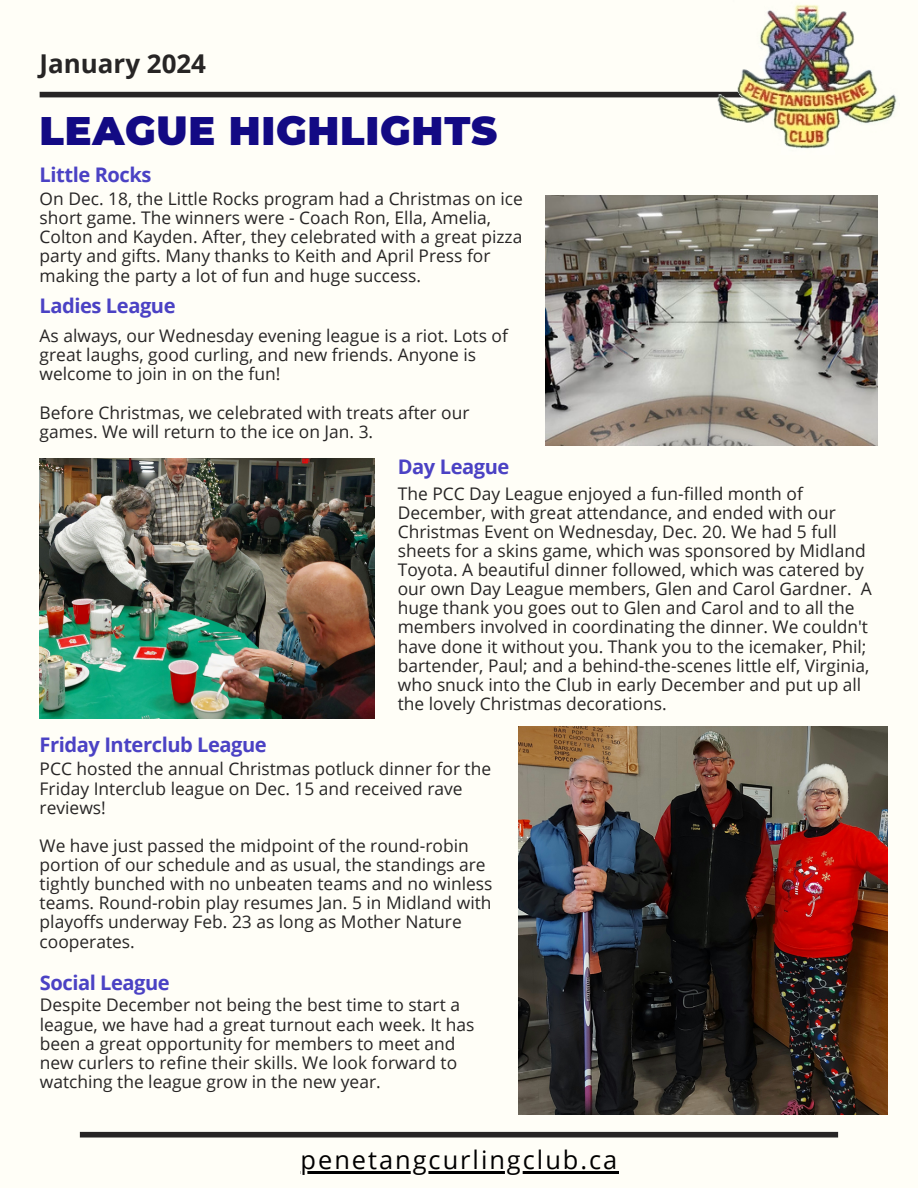
<style>
.page{position:relative;width:918px;height:1188px;background:#fffef7}
.page>*{position:absolute;margin:0;border:0;box-sizing:border-box;transform-origin:0 0}
.t1{font:900 39.75px "Montserrat";letter-spacing:.02em;color:#130a84}
.t2{font:700 25.95px "Open Sans";color:#272525}
.t3{font:25.35px "Open Sans";letter-spacing:.08em;color:#000}
.t4{font:700 20.1px "Open Sans";letter-spacing:-.02em;color:#4b42c4}
.t5{font:17.4px/19.2px "Open Sans";color:#272525}
</style>
<div class="page">
<div style="left:80px;top:1132px;width:758px;height:6px;background:#272525"></div>
<div style="left:40px;top:92px;width:758px;height:5px;background:#272525"></div>
<img style="left:715px;top:4px;width:182px;height:145px">
<img style="left:546px;top:196px;width:331px;height:250px">
<img style="left:518px;top:726px;width:369px;height:389px">
<img style="left:40px;top:459px;width:335px;height:260px">
<hr style="left:301px;top:1171px;width:318px;height:2px;background:#000">
<p class="t2" style="left:40px;top:46px;width:168px">January 2024</p>
<p class="t1" style="left:40px;top:106px;width:459px">LEAGUE HIGHLIGHTS</p>
<p class="t4" style="left:40px;top:161px;width:113px">Little Rocks</p>
<p class="t5" style="left:40px;top:189px;width:485px">On Dec. 18, the Little Rocks program had a Christmas on ice short game. The winners were - Coach Ron, Ella, Amelia, Colton and Kayden. After, they celebrated with a great pizza party and gifts. Many thanks to Keith and April Press for making the party a lot of fun and huge success.</p>
<p class="t4" style="left:40px;top:292px;width:137px">Ladies League</p>
<p class="t5" style="left:40px;top:326px;width:470px">As always, our Wednesday evening league is a riot. Lots of great laughs, good curling, and new friends. Anyone is welcome to join in on the fun!</p>
<p class="t5" style="left:40px;top:402px;width:431px">Before Christmas, we celebrated with treats after our games. We will return to the ice on Jan. 3.</p>
<p class="t4" style="left:398px;top:452px;width:113px">Day League</p>
<p class="t4" style="left:40px;top:730px;width:229px">Friday Interclub League</p>
<p class="t5" style="left:398px;top:483px;width:476px">The PCC Day League enjoyed a fun-filled month of December, with great attendance, and ended with our Christmas Event on Wednesday, Dec. 20. We had 5 full sheets for a skins game, which was sponsored by Midland Toyota. A beautiful dinner followed, which was catered by our own Day League members, Glen and Carol Gardner. A huge thank you goes out to Glen and Carol and to all the members involved in coordinating the dinner. We couldn't have done it without you. Thank you to the icemaker, Phil; bartender, Paul; and a behind-the-scenes little elf, Virginia, who snuck into the Club in early December and put up all the lovely Christmas decorations.</p>
<p class="t5" style="left:40px;top:759px;width:453px">PCC hosted the annual Christmas potluck dinner for the<br>Friday Interclub league on Dec. 15 and received rave reviews!</p>
<p class="t5" style="left:40px;top:836px;width:454px">We have just passed the midpoint of the round-robin portion of our schedule and as usual, the standings are tightly bunched with no unbeaten teams and no winless teams. Round-robin play resumes Jan. 5 in Midland with playoffs underway Feb. 23 as long as Mother Nature cooperates.</p>
<p class="t4" style="left:40px;top:968px;width:132px">Social League</p>
<p class="t5" style="left:40px;top:995px;width:436px">Despite December not being the best time to start a league, we have had a great turnout each week. It has been a great opportunity for members to meet and new curlers to refine their skills. We look forward to watching the league grow in the new year.</p>
<p class="t3" style="left:301px;top:1142px;width:318px">penetangcurlingclub.ca</p>
</div>
